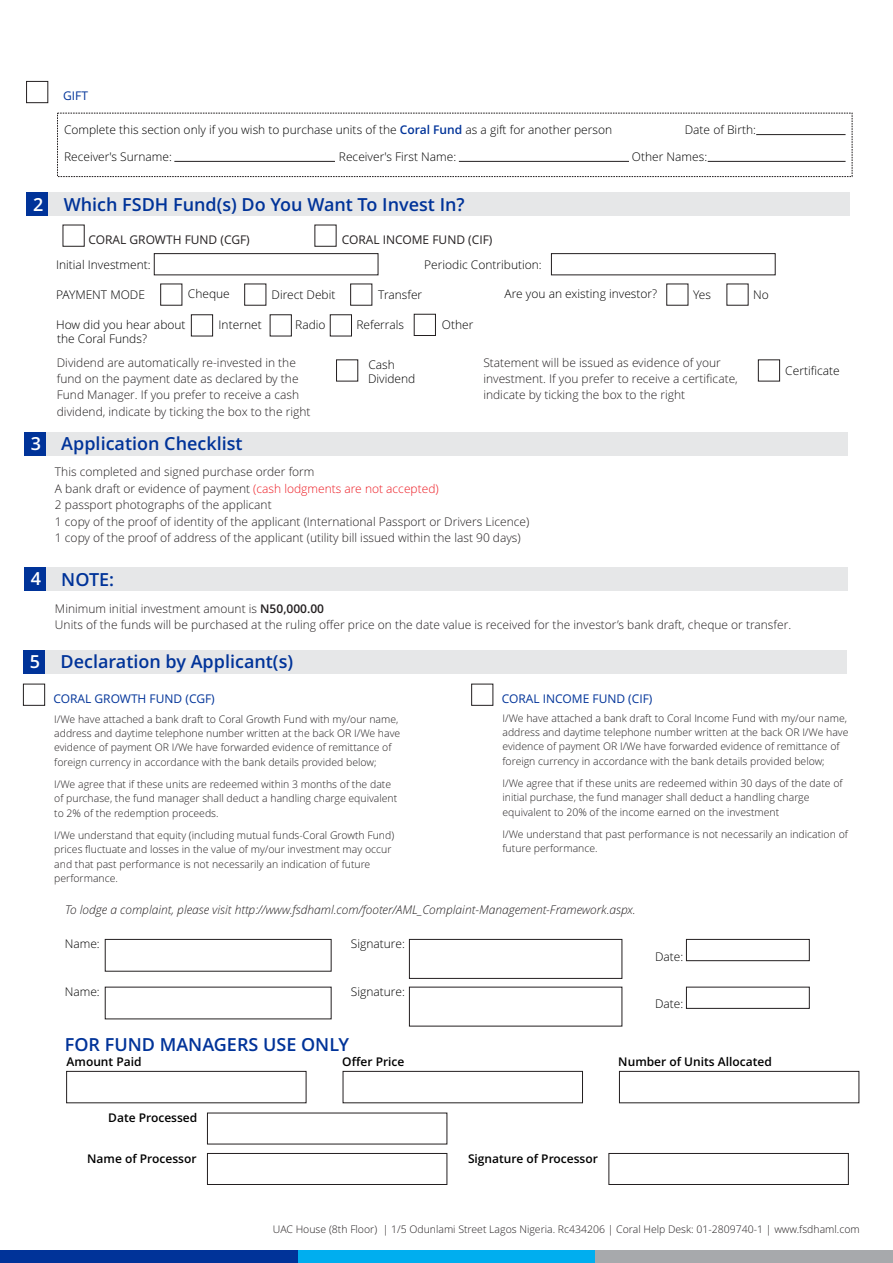
<style>
.page{position:relative;width:893px;height:1263px;background:#fff}
.page>*{position:absolute;margin:0;border:0;box-sizing:border-box;transform-origin:0 0}
.t1{font:600 18px "Open Sans";color:#039}
.t2{font:300 12px/16.4px "Open Sans";color:#231f20}
.t3{font:300 12px/14.4px "Open Sans";color:#000}
.t4{font:italic 300 12px "Open Sans";color:#231f20}
.t5{font:600 12px "Open Sans";color:#000}
.t6{font:12px "Open Sans";color:#039}
.t7{font:12px "Open Sans";color:#231f20}
.t8{font:300 10.5px/14.2px "Open Sans";color:#231f20}
.s1{font-weight:600;color:#039}
.s2{color:#fff}
.s3{color:#ed1c24}
.s4{font-weight:600}
</style>
<div class="page">
<div style="left:191px;top:315px;width:22px;height:21px;border:1px solid #231f20"></div>
<div style="left:330px;top:315px;width:22px;height:21px;border:1px solid #231f20"></div>
<div style="left:414px;top:314px;width:22px;height:22px;border:1px solid #231f20"></div>
<div style="left:154px;top:253px;width:224px;height:22px;border:1px solid #231f20"></div>
<div style="left:551px;top:253px;width:224px;height:22px;border:1px solid #231f20"></div>
<div style="left:24px;top:432px;width:823px;height:24px;background:#e6e7e8"></div>
<div style="left:24px;top:432px;width:21px;height:24px;background:#039"></div>
<div style="left:24px;top:567px;width:823px;height:24px;background:#e6e7e8"></div>
<div style="left:24px;top:567px;width:21px;height:24px;background:#039"></div>
<div style="left:23px;top:649px;width:824px;height:24px;background:#e6e7e8"></div>
<div style="left:23px;top:649px;width:22px;height:24px;background:#039"></div>
<div style="left:23px;top:684px;width:22px;height:21px;border:1px solid #231f20"></div>
<div style="left:0;top:1250px;width:298px;height:13px;background:#039"></div>
<div style="left:298px;top:1250px;width:297px;height:13px;background:#00aeef"></div>
<div style="left:595px;top:1250px;width:298px;height:13px;background:#a7a9ac"></div>
<div style="left:26px;top:81px;width:22px;height:22px;border:1px solid #231f20"></div>
<hr style="left:174px;top:161px;width:161px;height:1px;background:#231f20">
<hr style="left:459px;top:161px;width:170px;height:1px;background:#231f20">
<hr style="left:708px;top:161px;width:137px;height:1px;background:#231f20">
<hr style="left:756px;top:134px;width:89px;height:1px;background:#231f20">
<div style="left:27px;top:192px;width:823px;height:24px;background:#e6e7e8"></div>
<div style="left:27px;top:192px;width:21px;height:24px;background:#039"></div>
<div style="left:409px;top:939px;width:213px;height:39px;border:1px solid #231f20"></div>
<div style="left:686px;top:939px;width:123px;height:22px;border:1px solid #231f20"></div>
<div style="left:105px;top:939px;width:226px;height:32px;border:1px solid #231f20"></div>
<div style="left:66px;top:1071px;width:240px;height:32px;border:1px solid #231f20"></div>
<div style="left:343px;top:1071px;width:240px;height:32px;border:1px solid #231f20"></div>
<div style="left:619px;top:1071px;width:240px;height:32px;border:1px solid #231f20"></div>
<div style="left:207px;top:1153px;width:240px;height:32px;border:1px solid #231f20"></div>
<div style="left:609px;top:1153px;width:239px;height:32px;border:1px solid #231f20"></div>
<div style="left:758px;top:360px;width:22px;height:21px;border:1px solid #231f20"></div>
<p class="t6" style="left:63px;top:91px;width:26px">GIFT</p>
<p class="t3" style="left:64px;top:124px;width:550px">Complete this section only if you wish to purchase units of the <span class="s1">Coral Fund</span> as a gift for another person</p>
<p class="t3" style="left:685px;top:124px;width:73px">Date of Birth:</p>
<p class="t3" style="left:64px;top:151px;width:109px">Receiver's Surname:</p>
<p class="t3" style="left:339px;top:151px;width:119px">Receiver's First Name:</p>
<p class="t3" style="left:632px;top:151px;width:77px">Other Names:</p>
<h1 class="t1" style="left:33px;top:197px;width:433px"><span class="s2">2</span> Which FSDH Fund(s) Do You Want To Invest In?</h1>
<p class="t7" style="left:89px;top:235px;width:163px">CORAL GROWTH FUND (CGF)</p>
<p class="t7" style="left:342px;top:235px;width:152px">CORAL INCOME FUND (CIF)</p>
<p class="t3" style="left:56px;top:258px;width:96px">Initial Investment:</p>
<p class="t3" style="left:424px;top:258px;width:119px">Periodic Contribution:</p>
<p class="t3" style="left:56px;top:288px;width:90px">PAYMENT MODE</p>
<p class="t3" style="left:188px;top:287px;width:43px">Cheque</p>
<p class="t3" style="left:272px;top:289px;width:65px">Direct Debit</p>
<p class="t3" style="left:378px;top:289px;width:46px">Transfer</p>
<p class="t3" style="left:505px;top:287px;width:154px">Are you an existing investor?</p>
<p class="t3" style="left:693px;top:288px;width:19px">Yes</p>
<p class="t3" style="left:753px;top:288px;width:17px">No</p>
<p class="t3" style="left:56px;top:319px;width:131px">How did you hear about the Coral Funds?</p>
<p class="t3" style="left:219px;top:319px;width:45px">Internet</p>
<p class="t3" style="left:295px;top:319px;width:32px">Radio</p>
<p class="t3" style="left:356px;top:319px;width:49px">Referrals</p>
<p class="t3" style="left:442px;top:318px;width:33px">Other</p>
<p class="t2" style="left:483px;top:355px;width:256px">Statement will be issued as evidence of your investment. If you prefer to receive a certificate, indicate by ticking the box to the right</p>
<p class="t2" style="left:57px;top:355px;width:255px">Dividend are automatically re-invested in the fund on the payment date as declared by the Fund Manager. If you prefer to receive a cash dividend, indicate by ticking the box to the right</p>
<p class="t3" style="left:368px;top:359px;width:49px;line-height:13.5px">Cash<br>Dividend</p>
<p class="t3" style="left:785px;top:365px;width:56px">Certificate</p>
<h1 class="t1" style="left:31px;top:437px;width:213px"><span class="s2">3</span> Application Checklist</h1>
<p class="t2" style="left:55px;top:465px;width:476px">This completed and signed purchase order form<br>A bank draft or evidence of payment <span class="s3">(cash lodgments are not accepted)<br></span>2 passport photographs of the applicant<br>1 copy of the proof of identity of the applicant (International Passport or Drivers Licence)<br>1 copy of the proof of address of the applicant (utility bill issued within the last 90 days)</p>
<h1 class="t1" style="left:31px;top:572px;width:85px"><span class="s2">4</span> NOTE:</h1>
<p class="t2" style="left:55px;top:602px;width:738px">Minimum initial investment amount is <span class="s4">N50,000.00<br></span>Units of the funds will be purchased at the ruling offer price on the date value is received for the investor’s bank draft, cheque or transfer.</p>
<h1 class="t1" style="left:30px;top:654px;width:265px"><span class="s2">5</span> Declaration by Applicant(s)</h1>
<p class="t6" style="left:53px;top:694px;width:163px">CORAL GROWTH FUND (CGF)</p>
<p class="t8" style="left:54px;top:713px;width:348px">I/We have attached a bank draft to Coral Growth Fund with my/our name, address and daytime telephone number written at the back OR I/We have evidence of payment OR I/We have forwarded evidence of remittance of foreign currency in accordance with the bank details provided below;</p>
<p class="t8" style="left:54px;top:778px;width:345px">I/We agree that if these units are redeemed within 3 months of the date of purchase, the fund manager shall deduct a handling charge equivalent to 2% of the redemption proceeds.</p>
<p class="t8" style="left:54px;top:829px;width:341px">I/We understand that equity (including mutual funds-Coral Growth Fund) prices fluctuate and losses in the value of my/our investment may occur and that past performance is not necessarily an indication of future performance.</p>
<p class="t6" style="left:502px;top:694px;width:152px">CORAL INCOME FUND (CIF)</p>
<p class="t8" style="left:502px;top:712px;width:348px">I/We have attached a bank draft to Coral Income Fund with my/our name, address and daytime telephone number written at the back OR I/We have evidence of payment OR I/We have forwarded evidence of remittance of foreign currency in accordance with the bank details provided below;</p>
<p class="t8" style="left:502px;top:777px;width:342px">I/We agree that if these units are redeemed within 30 days of the date of initial purchase, the fund manager shall deduct a handling charge equivalent to 20% of the income earned on the investment</p>
<p class="t8" style="left:502px;top:828px;width:347px">I/We understand that past performance is not necessarily an indication of future performance.</p>
<p class="t4" style="left:65px;top:905px;width:572px">To lodge a complaint, please visit http://www.fsdhaml.com/footer/AML_Complaint-Management-Framework.aspx.</p>
<p class="t3" style="left:65px;top:938px;width:37px">Name:</p>
<p class="t3" style="left:351px;top:938px;width:55px">Signature:</p>
<p class="t3" style="left:65px;top:985px;width:37px">Name:</p>
<p class="t3" style="left:351px;top:985px;width:55px">Signature:</p>
<h1 class="t1" style="left:65px;top:1037px;width:286px">FOR FUND MANAGERS USE ONLY</h1>
<p class="t3" style="left:655px;top:950px;width:30px">Date:</p>
<p class="t3" style="left:655px;top:998px;width:30px">Date:</p>
<p class="t5" style="left:67px;top:1056px;width:76px">Amount Paid</p>
<p class="t5" style="left:342px;top:1056px;width:64px">Offer Price</p>
<p class="t5" style="left:618px;top:1056px;width:155px">Number of Units Allocated</p>
<p class="t5" style="left:108px;top:1113px;width:91px">Date Processed</p>
<p class="t5" style="left:87px;top:1153px;width:111px">Name of Processor</p>
<p class="t5" style="left:468px;top:1153px;width:131px">Signature of Processor</p>
<p class="t8" style="left:273px;top:1223px;width:588px">UAC House (8th Floor) | 1/5 Odunlami Street Lagos Nigeria. Rc434206 | Coral Help Desk: 01-2809740-1 | www.fsdhaml.com</p>
</div>
